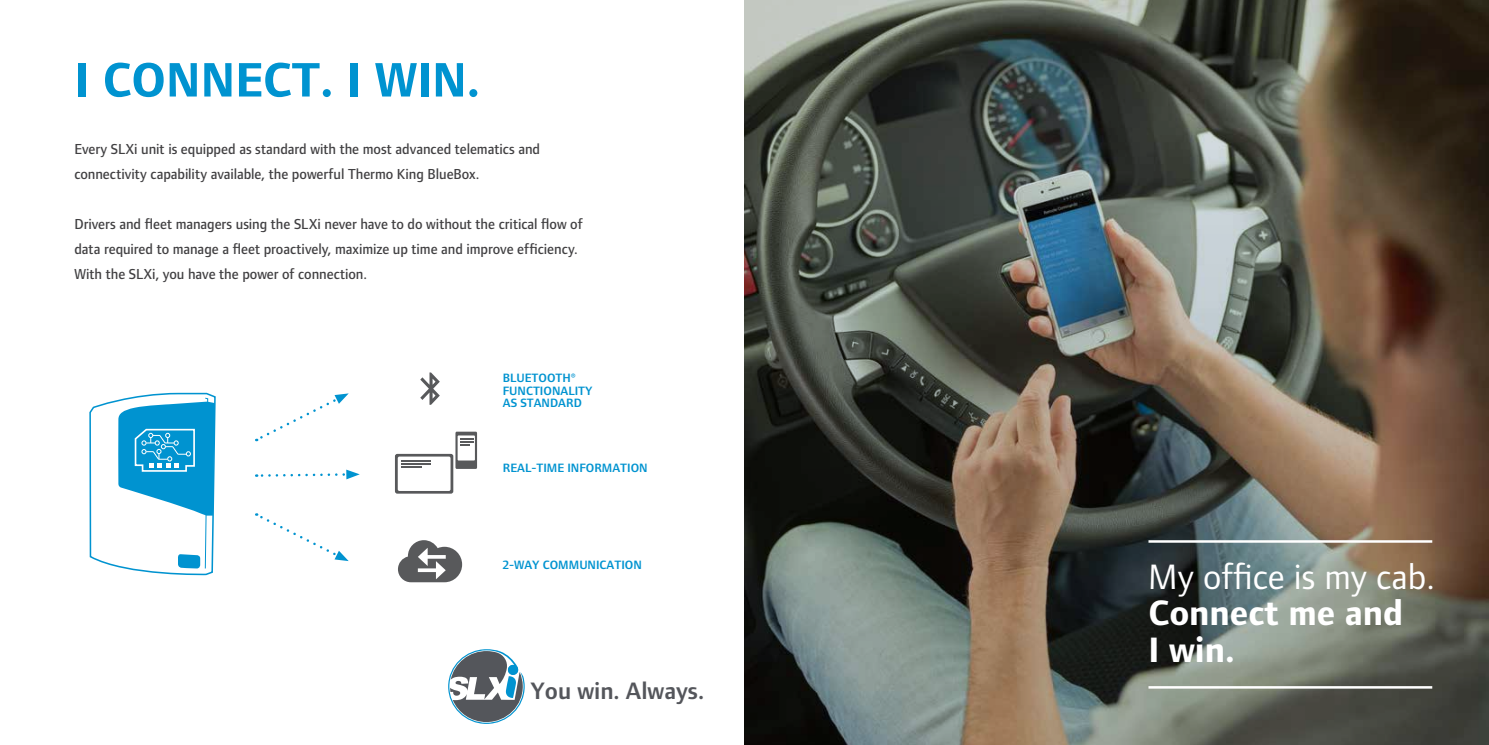
<style>
.page{position:relative;width:1489px;height:745px;background:#fff}
.page>*{position:absolute;margin:0;border:0;box-sizing:border-box;transform-origin:0 0}
.t1{font:700 50px "Foundry Form Sans Blonde";color:#0093d0}
.t2{font:700 36.5px/36.5px "Foundry Form Sans Blonde";color:#fff}
.t3{font:36.5px "Foundry Form Sans Blonde";color:#fff}
.t4{font:600 24.62px "Foundry Form Sans Blonde";color:#54565b}
.t5{font:500 15px/25px "Foundry Form Sans Blonde";letter-spacing:-.005em;color:#414042}
.t6{font:600 12.5px/12.5px "Foundry Form Sans Blonde";color:#0093d0}
</style>
<div class="page">
<img style="left:744px;top:0;width:744px;height:744px">
<svg style="left:398px;top:540px;width:64px;height:42px"></svg>
<svg style="left:395px;top:431px;width:82px;height:62px"></svg>
<hr style="left:401px;top:460px;width:29px;height:2px;background:#58595b">
<hr style="left:401px;top:463px;width:29px;height:2px;background:#58595b">
<hr style="left:401px;top:466px;width:20px;height:2px;background:#58595b">
<svg style="left:420px;top:372px;width:20px;height:32px"></svg>
<svg style="left:256px;top:393px;width:93px;height:48px"></svg>
<svg style="left:256px;top:469px;width:104px;height:10px"></svg>
<svg style="left:256px;top:513px;width:92px;height:47px"></svg>
<hr style="left:1148px;top:540px;width:283px;height:2px;background:#fff">
<hr style="left:1148px;top:685px;width:283px;height:3px;background:#fff">
<svg style="left:448px;top:649px;width:76px;height:74px"></svg>
<svg style="left:89px;top:392px;width:127px;height:184px"></svg>
<h1 class="t1" style="left:74px;top:52px;width:407px">I CONNECT. I WIN.</h1>
<p class="t5" style="left:74px;top:136px;width:467px">Every SLXi unit is equipped as standard with the most advanced telematics and connectivity capability available, the powerful Thermo King BlueBox.</p>
<p class="t5" style="left:74px;top:211px;width:509px">Drivers and fleet managers using the SLXi never have to do without the critical flow of data required to manage a fleet proactively, maximize up time and improve efficiency.<br>With the SLXi, you have the power of connection.</p>
<p class="t6" style="left:503px;top:371px;width:91px">BLUETOOTH®<br>FUNCTIONALITY<br>AS STANDARD</p>
<p class="t6" style="left:503px;top:461px;width:146px">REAL-TIME INFORMATION</p>
<p class="t6" style="left:503px;top:558px;width:141px">2-WAY COMMUNICATION</p>
<h2 class="t3" style="left:1148px;top:555px;width:288px">My office is my cab.</h2>
<h2 class="t2" style="left:1148px;top:594px;width:256px">Connect me and<br>I win.</h2>
<h3 class="t4" style="left:530px;top:676px;width:175px">You win. Always.</h3>
</div>
